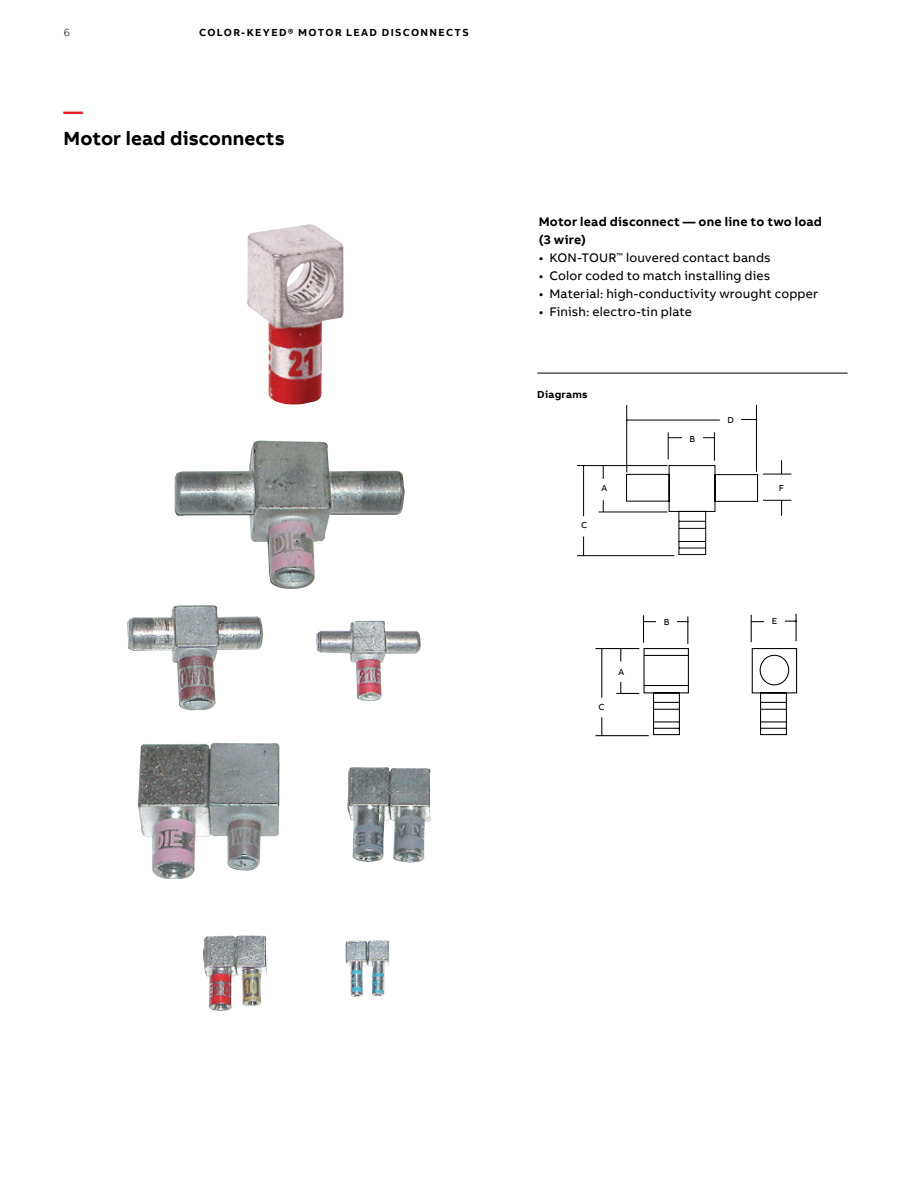
<style>
.page{position:relative;width:918px;height:1188px;background:#fff}
.page>*{position:absolute;margin:0;border:0;box-sizing:border-box;transform-origin:0 0}
.t1{font:700 19.5px "AB Bvoice";letter-spacing:.005em;color:#000}
.t2{font:700 19.5px "AB Bvoice";color:#ed1c29}
.t3{font:14.85px "Helvetica";color:#000}
.t4{font:12.75px "AB Bvoice";letter-spacing:.015em;color:#000}
.t5{font:700 12.75px/18px "AB Bvoice";letter-spacing:.02em;color:#000}
.t6{font:12.3px "Helvetica";color:#000}
.t7{font:700 10.5px "AB Bvoice";letter-spacing:.125em;color:#000}
.t8{font:700 10.5px "AB Bvoice";letter-spacing:.025em;color:#000}
.t9{font:300 10.5px "AB Bvoice";color:#000}
.t10{font:9px "AB Bvoice";color:#000}
.s1{font-family:"AB Bvoice";font-size:9px}
</style>
<div class="page">
<img style="left:174px;top:441px;width:231px;height:148px">
<img style="left:127px;top:605px;width:136px;height:106px">
<img style="left:316px;top:620px;width:105px;height:81px">
<img style="left:247px;top:224px;width:97px;height:181px">
<svg style="left:595px;top:613px;width:203px;height:124px"></svg>
<div style="left:591px;top:698px;width:21px;height:17px;background:#fff"></div>
<div style="left:611px;top:663px;width:21px;height:17px;background:#fff"></div>
<div style="left:656px;top:613px;width:21px;height:18px;background:#fff"></div>
<div style="left:764px;top:612px;width:21px;height:17px;background:#fff"></div>
<img style="left:138px;top:742px;width:142px;height:138px">
<img style="left:347px;top:767px;width:84px;height:96px">
<img style="left:203px;top:935px;width:64px;height:76px">
<img style="left:345px;top:940px;width:45px;height:57px">
<svg style="left:577px;top:405px;width:214px;height:151px"></svg>
<div style="left:574px;top:517px;width:21px;height:16px;background:#fff"></div>
<div style="left:594px;top:480px;width:21px;height:16px;background:#fff"></div>
<div style="left:682px;top:430px;width:21px;height:17px;background:#fff"></div>
<div style="left:720px;top:411px;width:21px;height:17px;background:#fff"></div>
<div style="left:771px;top:480px;width:21px;height:16px;background:#fff"></div>
<hr style="left:537px;top:373px;width:311px;height:1px;background:#000">
<p class="t9" style="left:64px;top:26px;width:8px">6</p>
<p class="t7" style="left:199px;top:25px;width:271px">COLOR-KEYED® MOTOR LEAD DISCONNECTS</p>
<h1 class="t2" style="left:64px;top:99px;width:21px">—</h1>
<h1 class="t1" style="left:64px;top:126px;width:223px">Motor lead disconnects</h1>
<p class="t5" style="left:539px;top:212px;width:285px">Motor lead disconnect — one line to two load (3 wire)</p>
<p class="t4" style="left:539px;top:250px;width:234px">• KON-TOUR<sup>™</sup> louvered contact bands</p>
<p class="t4" style="left:539px;top:268px;width:233px">• Color coded to match installing dies</p>
<p class="t4" style="left:539px;top:286px;width:281px">• Material: high-conductivity wrought copper</p>
<p class="t4" style="left:539px;top:304px;width:155px">• Finish: electro-tin plate</p>
<p class="t8" style="left:537px;top:388px;width:52px">Diagrams</p>
<p class="t6" style="left:579px;top:517px;width:10px">C<sup>C</sup></p>
<p class="t6" style="left:600px;top:479px;width:10px">A</p>
<p class="t10" style="left:602px;top:483px;width:7px">A</p>
<p class="t3" style="left:597px;top:696px;width:12px">C<span class="s1">C</span></p>
<p class="t3" style="left:616px;top:661px;width:11px">A</p>
<p class="t10" style="left:618px;top:667px;width:7px">A</p>
<p class="t6" style="left:688px;top:429px;width:10px">B</p>
<p class="t10" style="left:689px;top:433px;width:7px">B</p>
<p class="t6" style="left:726px;top:410px;width:10px">D</p>
<p class="t10" style="left:728px;top:415px;width:8px">D</p>
<p class="t6" style="left:778px;top:477px;width:9px">F</p>
<p class="t10" style="left:779px;top:483px;width:7px">F</p>
<p class="t3" style="left:661px;top:609px;width:11px">B</p>
<p class="t3" style="left:769px;top:609px;width:11px">E</p>
<p class="t10" style="left:664px;top:617px;width:7px">B</p>
<p class="t10" style="left:772px;top:615px;width:7px">E</p>
</div>
